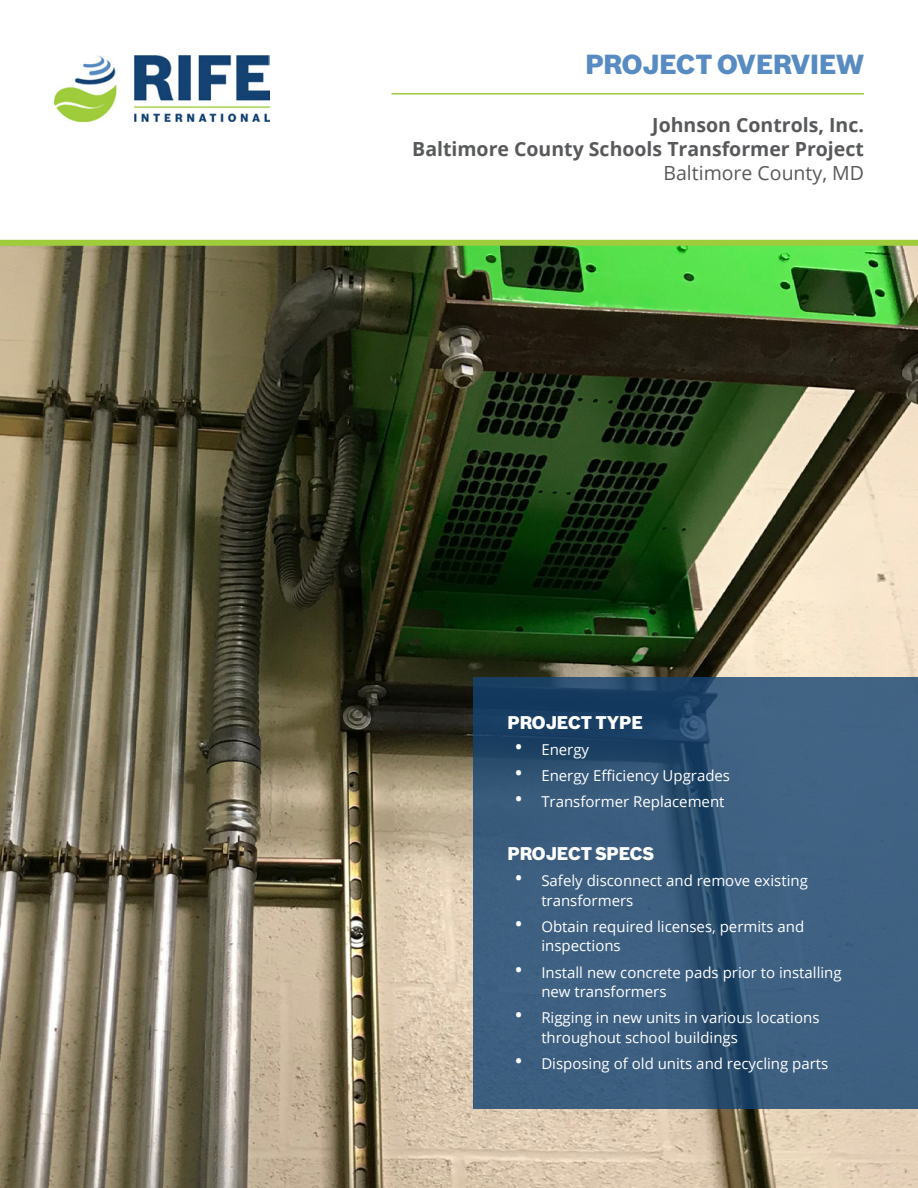
<style>
.page{position:relative;width:918px;height:1188px;background:#fff}
.page>*{position:absolute;margin:0;border:0;box-sizing:border-box;transform-origin:0 0}
.t1{font:900 27px "Bosch";color:#578bc1}
.t2{font:700 19.5px/24px "Open Sans";color:#58595b;text-align:right}
.t3{font:19.5px "Open Sans";color:#58595b}
.t4{font:900 18px "Bosch";color:#fff}
.t5{font:15px/19.5px "Open Sans";color:#fff}
.s1{font-size:22.5px}
</style>
<div class="page">
<img style="left:0;top:240px;width:918px;height:948px">
<svg style="left:473px;top:677px;width:445px;height:432px;background:#375a7b"></svg>
<img style="left:54px;top:55px;width:216px;height:67px">
<hr style="left:392px;top:93px;width:472px;height:2px;background:#9fcc3b">
<h1 class="t1" style="left:585px;top:48px;width:280px">PROJECT OVERVIEW</h1>
<h2 class="t2" style="left:412px;top:113px;width:453px">Johnson Controls, Inc.<br>Baltimore County Schools Transformer Project</h2>
<h2 class="t3" style="left:663px;top:160px;width:202px">Baltimore County, MD</h2>
<p class="t4" style="left:508px;top:711px;width:137px">PROJECT TYPE</p>
<p class="t5" style="left:514px;top:739px;width:76px"><span class="s1">•</span> Energy</p>
<p class="t5" style="left:514px;top:765px;width:217px"><span class="s1">•</span> Energy Efficiency Upgrades</p>
<p class="t5" style="left:514px;top:792px;width:212px"><span class="s1">•</span> Transformer Replacement</p>
<p class="t4" style="left:508px;top:842px;width:148px">PROJECT SPECS</p>
<p class="t5" style="left:541px;top:870px;width:268px;text-indent:-27px"><span class="s1">•</span> Safely disconnect and remove existing transformers</p>
<p class="t5" style="left:541px;top:916px;width:265px;text-indent:-27px"><span class="s1">•</span> Obtain required licenses, permits and inspections</p>
<p class="t5" style="left:541px;top:962px;width:302px;text-indent:-27px"><span class="s1">•</span> Install new concrete pads prior to installing new transformers</p>
<p class="t5" style="left:541px;top:1008px;width:280px;text-indent:-27px"><span class="s1">•</span> Rigging in new units in various locations throughout school buildings</p>
<p class="t5" style="left:514px;top:1053px;width:316px"><span class="s1">•</span> Disposing of old units and recycling parts</p>
</div>
